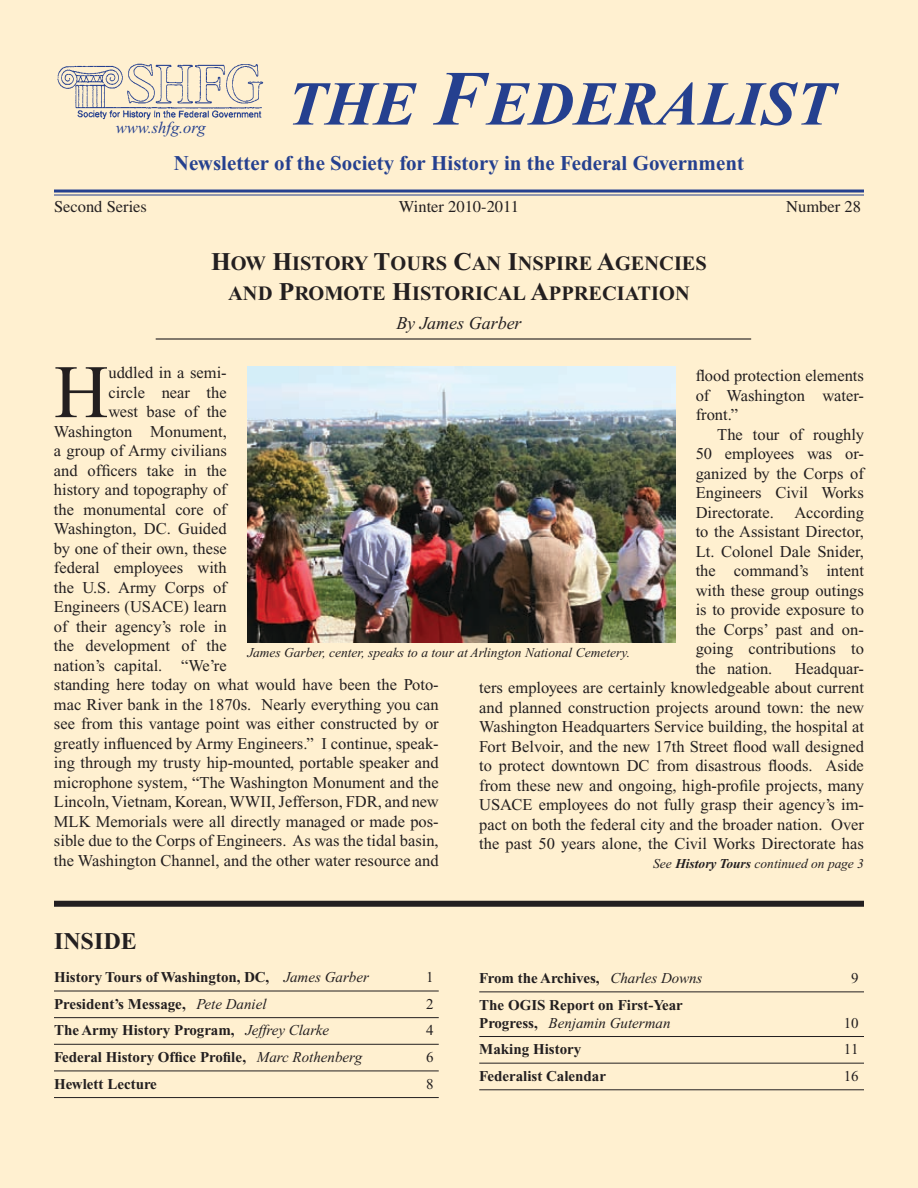
<style>
.page{position:relative;width:918px;height:1188px;background:#fff0d0}
.page>*{position:absolute;margin:0;border:0;box-sizing:border-box;transform-origin:0 0}
.t1{font:75.45px "Times New Roman";color:#231f20}
.t2{font:62.4px "Times New Roman PS Bold Italic SC800";color:#25408f}
.t3{font:700 24px "Times New Roman";color:#231f20}
.t4{font:700 21px "Times New Roman";color:#25408f}
.t5{font:20.4px/30.6px "Times New Roman PS Bold SC800";color:#231f20;text-align:center}
.t6{font:italic 18px "Times New Roman";color:#231f20}
.t7{font:16.5px/19.5px "Times New Roman";color:#231f20;text-align:justify}
.t8{font:16.5px "Times";color:#231f20}
.t9{font:italic 16.5px "Times New Roman";color:#25408f}
.t10{font:700 15px/18px "Times New Roman";color:#231f20}
.t11{font:15px "Times New Roman";color:#231f20}
.t12{font:italic 13.5px "Times New Roman";color:#231f20}
.s1{font-size:78px}
.s2{font-size:25.5px}
.s3{font-weight:700}
.s4{font-weight:400;font-style:italic}
</style>
<div class="page">
<hr style="left:156px;top:338px;width:595px;height:2px;background:#231f20">
<hr style="left:54px;top:991px;width:385px;height:1px;background:#231f20">
<hr style="left:54px;top:1017px;width:385px;height:1px;background:#231f20">
<hr style="left:54px;top:1044px;width:385px;height:1px;background:#231f20">
<hr style="left:54px;top:1071px;width:385px;height:1px;background:#231f20">
<hr style="left:54px;top:1097px;width:385px;height:1px;background:#231f20">
<div style="left:54px;top:901px;width:810px;height:6px;background:#231f20"></div>
<hr style="left:54px;top:190px;width:810px;height:3px;background:#25408f">
<hr style="left:54px;top:195px;width:810px;height:1px;background:#25408f">
<hr style="left:479px;top:992px;width:385px;height:1px;background:#231f20">
<hr style="left:479px;top:1036px;width:385px;height:1px;background:#231f20">
<hr style="left:479px;top:1063px;width:385px;height:1px;background:#231f20">
<hr style="left:479px;top:1089px;width:385px;height:1px;background:#231f20">
<img style="left:57px;top:63px;width:207px;height:57px">
<img style="left:247px;top:366px;width:428px;height:276px">
<h2 class="t2" style="left:288px;top:70px;width:548px">THE <span class="s1">F</span>EDERALIST</h2>
<p class="t4" style="left:174px;top:151px;width:572px">Newsletter of the Society for History in the Federal Government</p>
<p class="t9" style="left:116px;top:119px;width:91px">www.shfg.org</p>
<p class="t8" style="left:54px;top:197px;width:95px">Second Series</p>
<p class="t8" style="left:399px;top:197px;width:122px">Winter 2010-2011</p>
<p class="t8" style="left:786px;top:197px;width:76px">Number 28</p>
<p class="t5" style="left:211px;top:248px;width:497px"><span class="s2">H</span>OW <span class="s2">H</span>ISTORY <span class="s2">T</span>OURS <span class="s2">C</span>AN <span class="s2">I</span>NSPIRE <span class="s2">A</span>GENCIES<br>AND <span class="s2">P</span>ROMOTE <span class="s2">H</span>ISTORICAL <span class="s2">A</span>PPRECIATION</p>
<p class="t6" style="left:396px;top:313px;width:127px">By James Garber</p>
<p class="t7" style="left:696px;top:366px;width:170px">flood protection elements of Washington water&shy;front.”</p>
<p class="t7" style="left:696px;top:425px;width:170px;text-indent:22px">The tour of roughly 50 employees was or&shy;ganized by the Corps of Engineers Civil Works Directorate. According to the Assistant Director, Lt. Colonel Dale Snider, the command’s intent with these group outings is to provide exposure to the Corps’ past and on&shy;going contributions to the nation.</p>
<h1 class="t1" style="left:54px;top:351px;width:56px">H</h1>
<p class="t7" style="left:108px;top:363px;width:120px">uddled in a semi-</p>
<p class="t7" style="left:108px;top:382px;width:120px">circle near the</p>
<p class="t7" style="left:108px;top:402px;width:120px">west base of the</p>
<p class="t7" style="left:54px;top:421px;width:174px">Washington Monument,</p>
<p class="t7" style="left:54px;top:441px;width:174px">a group of Army civilians</p>
<p class="t7" style="left:54px;top:460px;width:174px">and officers take in the</p>
<p class="t7" style="left:54px;top:480px;width:174px">history and topography of</p>
<p class="t7" style="left:54px;top:499px;width:174px">the monumental core of</p>
<p class="t7" style="left:54px;top:519px;width:174px">Washington, DC. Guided</p>
<p class="t7" style="left:54px;top:538px;width:174px">by one of their own, these</p>
<p class="t7" style="left:54px;top:558px;width:174px">federal employees with</p>
<p class="t7" style="left:54px;top:577px;width:174px">the U.S. Army Corps of</p>
<p class="t7" style="left:54px;top:597px;width:174px">Engineers (USACE) learn</p>
<p class="t7" style="left:54px;top:616px;width:174px">of their agency’s role in</p>
<p class="t7" style="left:54px;top:636px;width:174px">the development of the</p>
<p class="t7" style="left:54px;top:655px;width:174px">nation’s capital. “We’re</p>
<p class="t7" style="left:54px;top:675px;width:386px">standing here today on what would have been the Poto-</p>
<p class="t7" style="left:54px;top:694px;width:386px">mac River bank in the 1870s. Nearly everything you can</p>
<p class="t7" style="left:54px;top:714px;width:386px">see from this vantage point was either constructed by or</p>
<p class="t7" style="left:54px;top:734px;width:386px">greatly influenced by Army Engineers.” I continue, speak-</p>
<p class="t7" style="left:54px;top:753px;width:386px">ing through my trusty hip-mounted, portable speaker and</p>
<p class="t7" style="left:54px;top:773px;width:386px">microphone system, “The Washington Monument and the</p>
<p class="t7" style="left:54px;top:792px;width:386px">Lincoln, Vietnam, Korean, WWII, Jefferson, FDR, and new</p>
<p class="t7" style="left:54px;top:812px;width:386px">MLK Memorials were all directly managed or made pos-</p>
<p class="t7" style="left:54px;top:831px;width:386px">sible due to the Corps of Engineers. As was the tidal basin,</p>
<p class="t7" style="left:54px;top:851px;width:386px">the Washington Channel, and the other water resource and</p>
<p class="t12" style="left:248px;top:646px;width:384px">James Garber, center, speaks to a tour at Arlington National Cemetery.</p>
<p class="t7" style="left:479px;top:659px;width:386px;text-indent:315px">Headquar&shy;ters employees are certainly knowledgeable about current and planned construction projects around town: the new Washington Headquarters Service building, the hospital at Fort Belvoir, and the new 17th Street flood wall designed to protect downtown DC from disastrous floods. Aside from these new and ongoing, high-profile projects, many USACE employees do not fully grasp their agency’s im&shy;pact on both the federal city and the broader nation. Over the past 50 years alone, the Civil Works Directorate has</p>
<p class="t12" style="left:653px;top:856px;width:212px">See <span class="s3">History Tours</span> continued on page 3</p>
<h3 class="t3" style="left:54px;top:927px;width:84px">INSIDE</h3>
<p class="t10" style="left:54px;top:968px;width:316px">History Tours of Washington, DC, <span class="s4">James Garber</span></p>
<p class="t11" style="left:426px;top:969px;width:9px">1</p>
<p class="t10" style="left:54px;top:995px;width:214px">President’s Message, <span class="s4">Pete Daniel</span></p>
<p class="t11" style="left:426px;top:995px;width:9px">2</p>
<p class="t10" style="left:54px;top:1021px;width:277px">The Army History Program, <span class="s4">Jeffrey Clarke</span></p>
<p class="t11" style="left:426px;top:1022px;width:9px">4</p>
<p class="t10" style="left:54px;top:1048px;width:310px">Federal History Office Profile, <span class="s4">Marc Rothenberg</span></p>
<p class="t11" style="left:426px;top:1049px;width:9px">6</p>
<p class="t10" style="left:54px;top:1075px;width:104px">Hewlett Lecture</p>
<p class="t11" style="left:426px;top:1075px;width:9px">8</p>
<p class="t10" style="left:479px;top:969px;width:225px">From the Archives, <span class="s4">Charles Downs</span></p>
<p class="t11" style="left:851px;top:970px;width:9px">9</p>
<p class="t10" style="left:479px;top:996px;width:205px">The OGIS Report on First-Year<br>Progress, <span class="s4">Benjamin Guterman</span></p>
<p class="t11" style="left:844px;top:1014px;width:16px">10</p>
<p class="t10" style="left:479px;top:1040px;width:104px">Making History</p>
<p class="t11" style="left:844px;top:1041px;width:16px">11</p>
<p class="t10" style="left:479px;top:1067px;width:128px">Federalist Calendar</p>
<p class="t11" style="left:844px;top:1068px;width:16px">16</p>
</div>
